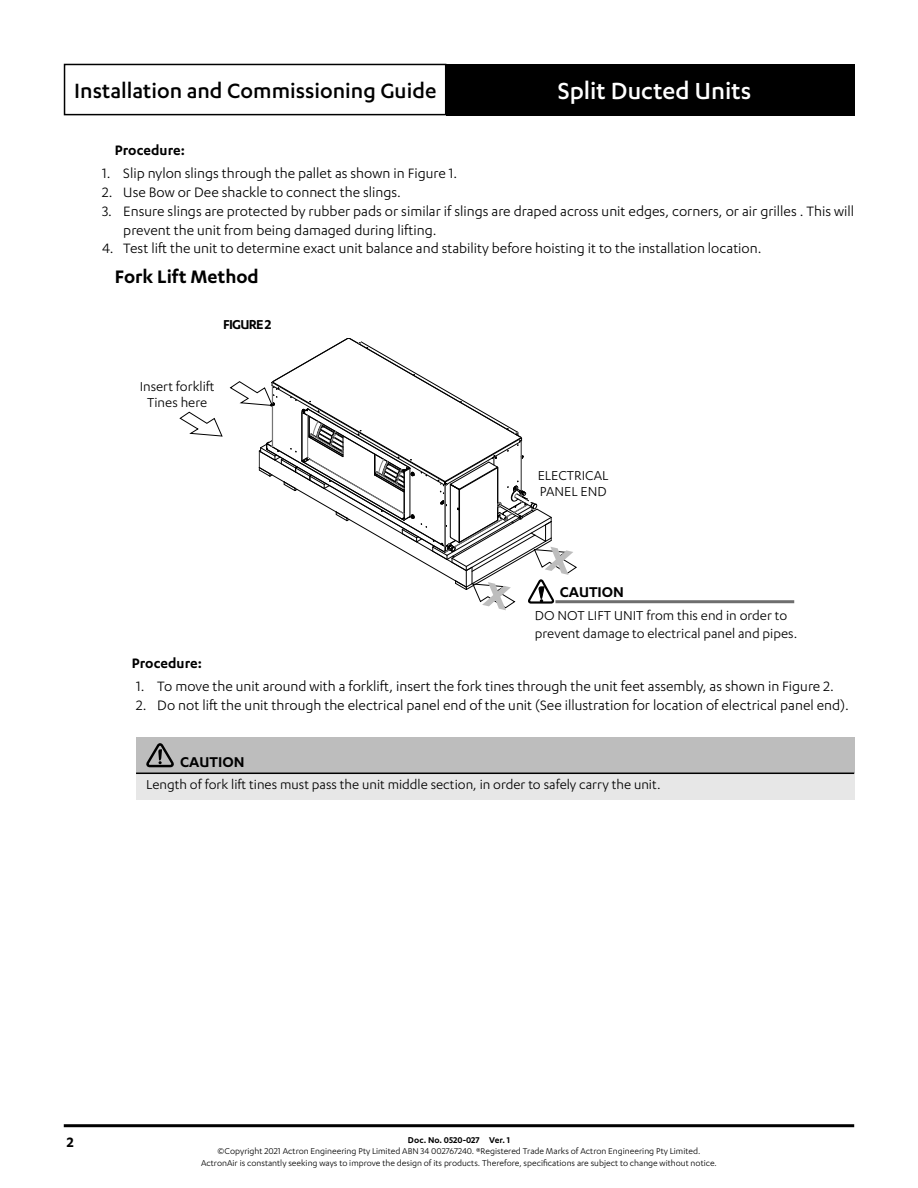
<style>
.page{position:relative;width:918px;height:1188px;background:#fff}
.page>*{position:absolute;margin:0;border:0;box-sizing:border-box;transform-origin:0 0}
.t1{font:500 27px "Karbon";color:#fff}
.t2{font:500 24px "Karbon";color:#000}
.Subsection{font:600 21px "Karbon";color:#000}
.NOTES_Title{font:600 16.5px "Karbon";color:#000}
.t3{font:15.75px/18.9px "Karbon";color:#000}
.Paragraph_02__Sub__B{font:600 15.75px "Karbon";color:#000}
.Paragraph_01__Sec__B{font:600 15.75px "Karbon";color:#000}
.NOTES_Content{font:15px/18px "Karbon";color:#000}
.LABEL_Content_Reg_Ce{font:15px "Karbon";color:#000}
.LABEL_Cont_Caps_Sbol{font:600 15px "Karbon";letter-spacing:-.05em;color:#000}
.t4{font:9.75px/11.7px "Karbon";color:#000;text-align:center}
.t5{font:600 9.75px "Karbon";color:#000}
</style>
<div class="page">
<div style="left:64px;top:64px;width:382px;height:51px;border:2px solid #000"></div>
<div style="left:446px;top:64px;width:408px;height:51px;background:#000"></div>
<hr style="left:64px;top:1124px;width:790px;height:3px;background:#000">
<svg style="left:179px;top:411px;width:44px;height:26px"></svg>
<hr style="left:555px;top:600px;width:239px;height:3px;background:#6e6e6e">
<div style="left:136px;top:737px;width:718px;height:36px;background:#bdbdbd"></div>
<div style="left:136px;top:773px;width:718px;height:26px;background:#e7e7e7"></div>
<hr style="left:136px;top:773px;width:718px;height:1px;background:#000">
<svg style="left:146px;top:743px;width:28px;height:25px"></svg>
<svg style="left:229px;top:338px;width:348px;height:271px"></svg>
<h2 class="t2" style="left:74px;top:77px;width:364px">Installation and Commissioning Guide</h2>
<h1 class="t1" style="left:558px;top:75px;width:195px">Split Ducted Units</h1>
<p class="Paragraph_01__Sec__B" style="left:115px;top:141px;width:72px">Procedure:</p>
<p class="t3" style="left:102px;top:163px;width:357px">1. Slip nylon slings through the pallet as shown in Figure 1.</p>
<p class="t3" style="left:102px;top:182px;width:301px">2. Use Bow or Dee shackle to connect the slings.</p>
<p class="t3" style="left:123px;top:201px;width:732px;text-indent:-21px">3. Ensure slings are protected by rubber pads or similar if slings are draped across unit edges, corners, or air grilles . This will prevent the unit from being damaged during lifting.</p>
<p class="t3" style="left:102px;top:239px;width:661px">4. Test lift the unit to determine exact unit balance and stability before hoisting it to the installation location.</p>
<p class="Subsection" style="left:115px;top:265px;width:146px">Fork Lift Method</p>
<p class="LABEL_Cont_Caps_Sbol" style="left:223px;top:316px;width:50px">FIGURE 2</p>
<p class="LABEL_Content_Reg_Ce" style="left:140px;top:378px;width:76px">Insert forklift</p>
<p class="LABEL_Content_Reg_Ce" style="left:147px;top:394px;width:61px">Tines here</p>
<p class="LABEL_Content_Reg_Ce" style="left:538px;top:467px;width:72px">ELECTRICAL</p>
<p class="LABEL_Content_Reg_Ce" style="left:540px;top:484px;width:68px">PANEL END</p>
<p class="NOTES_Title" style="left:560px;top:583px;width:66px">CAUTION</p>
<p class="NOTES_Content" style="left:535px;top:606px;width:264px">DO NOT LIFT UNIT from this end in order to prevent damage to electrical panel and pipes.</p>
<p class="Paragraph_02__Sub__B" style="left:132px;top:654px;width:72px">Procedure:</p>
<p class="t3" style="left:136px;top:676px;width:699px">1. To move the unit around with a forklift, insert the fork tines through the unit feet assembly, as shown in Figure 2.</p>
<p class="t3" style="left:136px;top:695px;width:714px">2. Do not lift the unit through the electrical panel end of the unit (See illustration for location of electrical panel end).</p>
<p class="NOTES_Title" style="left:180px;top:753px;width:66px">CAUTION</p>
<p class="NOTES_Content" style="left:146px;top:776px;width:516px">Length of fork lift tines must pass the unit middle section, in order to safely carry the unit.</p>
<p class="Paragraph_02__Sub__B" style="left:67px;top:1133px;width:8px">2</p>
<p class="t5" style="left:408px;top:1134px;width:104px">Doc. No. 0520-027 Ver. 1</p>
<p class="t4" style="left:201px;top:1145px;width:517px">©Copyright 2021 Actron Engineering Pty Limited ABN 34 002767240. ®Registered Trade Marks of Actron Engineering Pty Limited.<br>ActronAir is constantly seeking ways to improve the design of its products. Therefore, specifications are subject to change without notice.</p>
</div>
